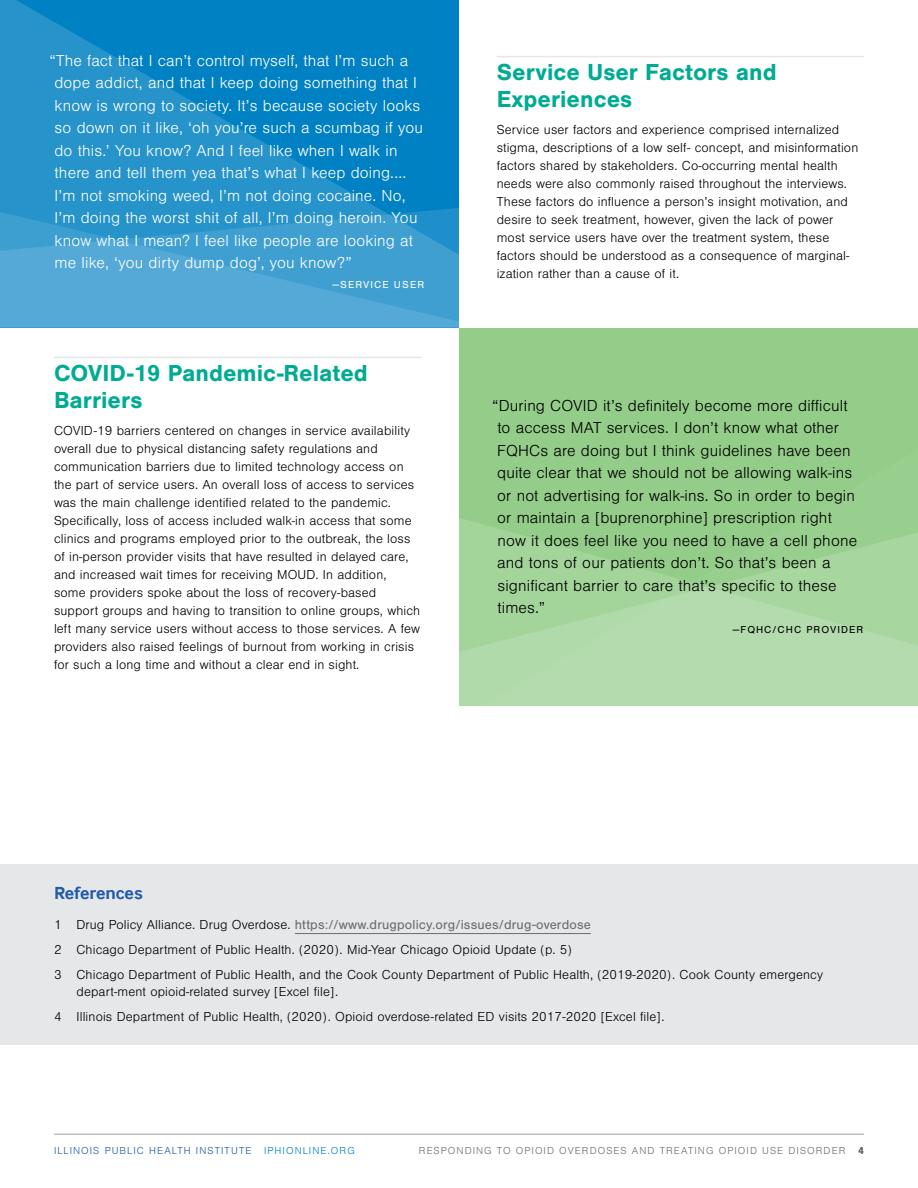
<style>
.page{position:relative;width:918px;height:1188px;background:#fff}
.page>*{position:absolute;margin:0;border:0;box-sizing:border-box;transform-origin:0 0}
.t1{font:700 24px/27px "Nimbus San";color:#00ab94}
.t2{font:700 18px "Inter Face";color:#205aaa}
.Quote_No_Dash__Over{font:300 16.5px/22.5px "Nimbus San";letter-spacing:.01em;color:#fff}
.Quote_No_Dash__Over-2{font:300 16.5px/22.5px "Nimbus San";letter-spacing:.01em;color:#000}
.Body{font:300 13.5px/18px "Nimbus San";letter-spacing:.01em;color:#000}
.References{font:300 13.5px/16.2px "Nimbus San";letter-spacing:.01em;color:#000}
.References-2{font:13.5px "Nimbus San";letter-spacing:.01em;color:#6d6e71}
.t3{font:300 10.5px "Nimbus San";letter-spacing:.1em;color:#6d6e71}
.t4{font:300 10.5px "Nimbus San";letter-spacing:.1em;color:#205aaa}
.Quote_Source__Over_G{font:10.5px "Nimbus San";letter-spacing:.1em;color:#000}
.Quote_Source__Over_G-2{font:10.5px "Nimbus San";letter-spacing:.1em;color:#fff}
.s1{font-weight:300;color:#000}
.s2{color:#0081c3}
.s3{font-weight:700;color:#58595b}
</style>
<div class="page">
<hr style="left:54px;top:1134px;width:810px;height:1px;background:#a1a1a1">
<div style="left:0;top:865px;width:918px;height:180px;background:#e6e7e8"></div>
<div style="left:459px;top:328px;width:459px;height:377px;background:#94cd89"></div>
<svg style="left:0;top:0;width:459px;height:170px;background:#0d87c5"></svg>
<svg style="left:0;top:170px;width:459px;height:158px;background:#3a9cd0"></svg>
<hr style="left:497px;top:56px;width:367px;height:1px;background:#e6e7e8">
<hr style="left:54px;top:357px;width:367px;height:1px;background:#e6e7e8">
<svg style="left:459px;top:518px;width:459px;height:188px"></svg>
<hr style="left:295px;top:933px;width:296px;height:1px;background:#6d6e71">
<p class="Quote_No_Dash__Over" style="left:54px;top:49px;width:370px;text-indent:-5px">“The fact that I can’t control myself, that I’m such a dope addict, and that I keep doing something that I know is wrong to society. It’s because society looks so down on it like, ‘oh you’re such a scumbag if you do this.’ You know? And I feel like when I walk in there and tell them yea that’s what I keep doing....<br>I’m not smoking weed, I’m not doing cocaine. No, I’m doing the worst shit of all, I’m doing heroin. You know what I mean? I feel like people are looking at me like, ‘you dirty dump dog’, you know?”</p>
<p class="Quote_Source__Over_G-2" style="left:333px;top:278px;width:93px">—SERVICE USER</p>
<h3 class="t1" style="left:54px;top:359px;width:315px">COVID-19 Pandemic-Related<br>Barriers</h3>
<p class="Body" style="left:54px;top:422px;width:368px">COVID-19 barriers centered on changes in service availability overall due to physical distancing safety regulations and communication barriers due to limited technology access on the part of service users. An overall loss of access to services was the main challenge identified related to the pandemic.<br>Specifically, loss of access included walk-in access that some clinics and programs employed prior to the outbreak, the loss of in-person provider visits that have resulted in delayed care, and increased wait times for receiving MOUD. In addition, some providers spoke about the loss of recovery-based support groups and having to transition to online groups, which left many service users without access to those services. A few providers also raised feelings of burnout from working in crisis for such a long time and without a clear end in sight.</p>
<h3 class="t1" style="left:497px;top:59px;width:281px">Service User Factors and<br>Experiences</h3>
<p class="Body" style="left:497px;top:121px;width:363px">Service user factors and experience comprised internalized stigma, descriptions of a low self- concept, and misinformation factors shared by stakeholders. Co-occurring mental health needs were also commonly raised throughout the interviews.<br>These factors do influence a person’s insight motivation, and desire to seek treatment, however, given the lack of power most service users have over the treatment system, these factors should be understood as a consequence of marginal&shy;ization rather than a cause of it.</p>
<p class="Quote_No_Dash__Over-2" style="left:497px;top:394px;width:361px;text-indent:-5px">“During COVID it’s definitely become more difficult to access MAT services. I don’t know what other FQHCs are doing but I think guidelines have been quite clear that we should not be allowing walk-ins or not advertising for walk-ins. So in order to begin or maintain a [buprenorphine] prescription right now it does feel like you need to have a cell phone and tons of our patients don’t. So that’s been a significant barrier to care that’s specific to these times.”</p>
<p class="Quote_Source__Over_G" style="left:733px;top:623px;width:132px">—FQHC/CHC PROVIDER</p>
<h4 class="t2" style="left:54px;top:883px;width:90px">References</h4>
<p class="References-2" style="left:54px;top:917px;width:538px"><span class="s1">1 Drug Policy Alliance. Drug Overdose.</span> https://www.drugpolicy.org/issues/drug-overdose</p>
<p class="References" style="left:54px;top:942px;width:519px">2 Chicago Department of Public Health. (2020). Mid-Year Chicago Opioid Update (p. 5)</p>
<p class="References" style="left:76px;top:967px;width:748px;text-indent:-22px">3 Chicago Department of Public Health, and the Cook County Department of Public Health, (2019-2020). Cook County emergency depart-ment opioid-related survey [Excel file].</p>
<p class="References" style="left:54px;top:1009px;width:612px">4 Illinois Department of Public Health, (2020). Opioid overdose-related ED visits 2017-2020 [Excel file].</p>
<p class="t4" style="left:54px;top:1145px;width:302px">ILLINOIS PUBLIC HEALTH INSTITUTE <span class="s2">IPHIONLINE.ORG</span></p>
<p class="t3" style="left:419px;top:1145px;width:447px">RESPONDING TO OPIOID OVERDOSES AND TREATING OPIOID USE DISORDER <span class="s3">4</span></p>
</div>
